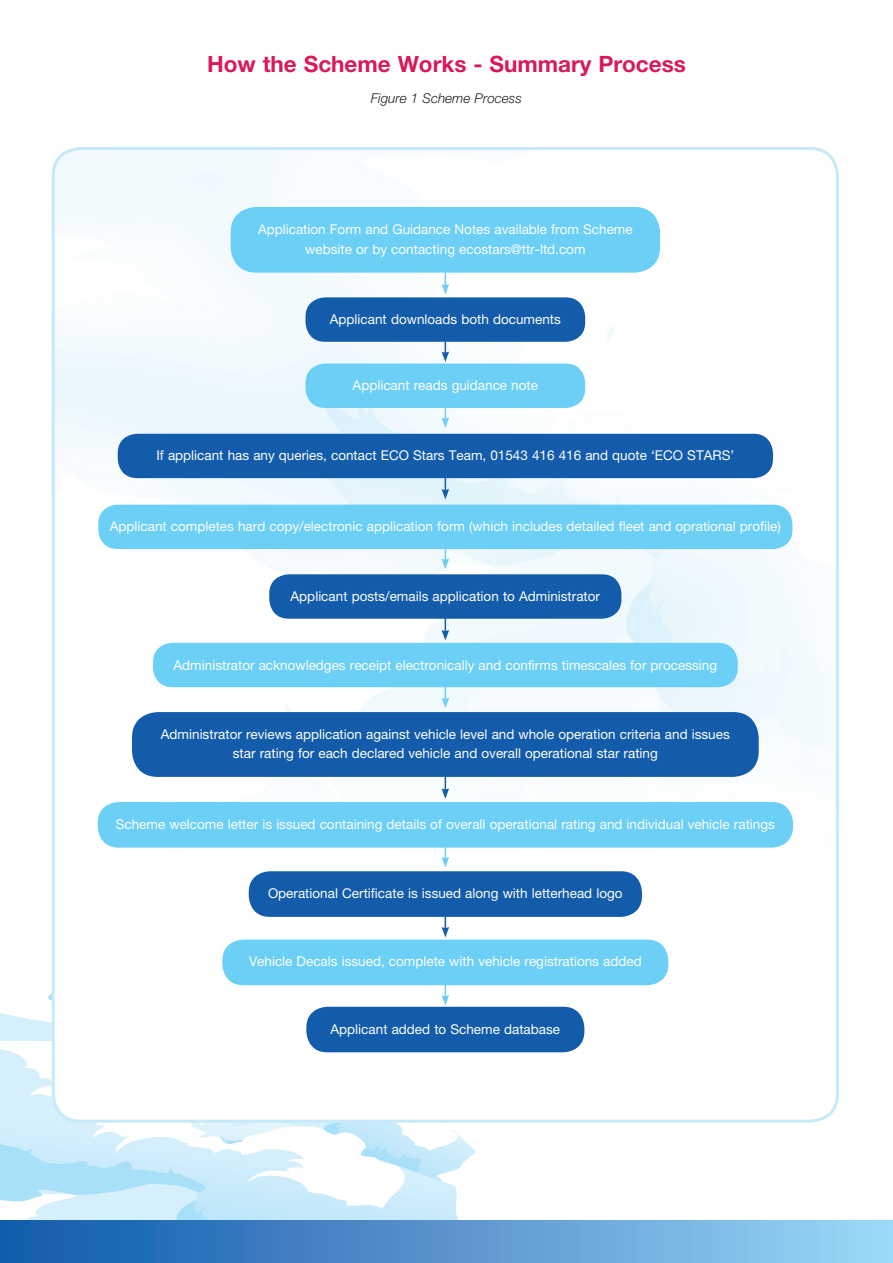
<style>
.page{position:relative;width:893px;height:1263px;background:#fff}
.page>*{position:absolute;margin:0;border:0;box-sizing:border-box;transform-origin:0 0}
.t1{font:700 22.5px "Helvetica Neue";color:#d81a5b}
.t2{font:13.5px/19.5px "Helvetica Neue";color:#fff;text-align:center}
.t3{font:italic 300 13.5px "Helvetica Neue";color:#231f20}
</style>
<div class="page">
<img style="left:53px;top:148px;width:782px;height:769px">
<div style="left:306px;top:297px;width:279px;height:45px;background:#135cab;border-radius:20px"></div>
<div style="left:118px;top:434px;width:655px;height:44px;background:#135cab;border-radius:20px"></div>
<div style="left:132px;top:712px;width:627px;height:65px;background:#135cab;border-radius:26px"></div>
<div style="left:249px;top:871px;width:393px;height:46px;background:#135cab;border-radius:21px"></div>
<div style="left:231px;top:207px;width:429px;height:66px;background:#6bcff6;border-radius:26px"></div>
<div style="left:306px;top:363px;width:279px;height:45px;background:#6bcff6;border-radius:20px"></div>
<div style="left:98px;top:505px;width:694px;height:44px;background:#6bcff6;border-radius:20px"></div>
<div style="left:153px;top:643px;width:585px;height:44px;background:#6bcff6;border-radius:20px"></div>
<div style="left:98px;top:802px;width:695px;height:46px;background:#6bcff6;border-radius:21px"></div>
<div style="left:222px;top:940px;width:446px;height:45px;background:#6bcff6;border-radius:21px"></div>
<div style="left:306px;top:1007px;width:278px;height:45px;background:#135cab;border-radius:21px"></div>
<div style="left:269px;top:574px;width:352px;height:45px;background:#135cab;border-radius:20px"></div>
<svg style="left:441px;top:272px;width:8px;height:22px"></svg>
<svg style="left:441px;top:408px;width:8px;height:20px"></svg>
<svg style="left:441px;top:549px;width:8px;height:20px"></svg>
<svg style="left:441px;top:687px;width:8px;height:21px"></svg>
<svg style="left:441px;top:847px;width:8px;height:20px"></svg>
<svg style="left:0;top:971px;width:462px;height:249px"></svg>
<svg style="left:441px;top:341px;width:8px;height:21px"></svg>
<svg style="left:441px;top:478px;width:8px;height:21px"></svg>
<svg style="left:441px;top:618px;width:8px;height:22px"></svg>
<svg style="left:441px;top:776px;width:8px;height:23px"></svg>
<svg style="left:441px;top:916px;width:8px;height:21px"></svg>
<div style="left:0;top:1220px;width:893px;height:43px;background:linear-gradient(to right,#1056a9,#9fd6f6)"></div>
<p class="t1" style="left:207px;top:50px;width:480px">How the Scheme Works - Summary Process</p>
<p class="t3" style="left:371px;top:90px;width:152px">Figure 1 Scheme Process</p>
<p class="t2" style="left:258px;top:220px;width:376px">Application Form and Guidance Notes available from Scheme website or by contacting ecostars@ttr-ltd.com</p>
<p class="t2" style="left:330px;top:309px;width:232px">Applicant downloads both documents</p>
<p class="t2" style="left:353px;top:376px;width:187px">Applicant reads guidance note</p>
<p class="t2" style="left:156px;top:445px;width:579px">If applicant has any queries, contact ECO Stars Team, 01543 416 416 and quote ‘ECO STARS’</p>
<p class="t2" style="left:110px;top:517px;width:673px">Applicant completes hard copy/electronic application form (which includes detailed fleet and oprational profile)</p>
<p class="t2" style="left:291px;top:586px;width:311px">Applicant posts/emails application to Administrator</p>
<p class="t2" style="left:174px;top:655px;width:545px">Administrator acknowledges receipt electronically and confirms timescales for processing</p>
<p class="t2" style="left:161px;top:724px;width:570px">Administrator reviews application against vehicle level and whole operation criteria and issues star rating for each declared vehicle and overall operational star rating</p>
<p class="t2" style="left:116px;top:814px;width:661px">Scheme welcome letter is issued containing details of overall operational rating and individual vehicle ratings</p>
<p class="t2" style="left:268px;top:883px;width:356px">Operational Certificate is issued along with letterhead logo</p>
<p class="t2" style="left:249px;top:952px;width:394px">Vehicle Decals issued, complete with vehicle registrations added</p>
<p class="t2" style="left:331px;top:1019px;width:231px">Applicant added to Scheme database</p>
</div>
